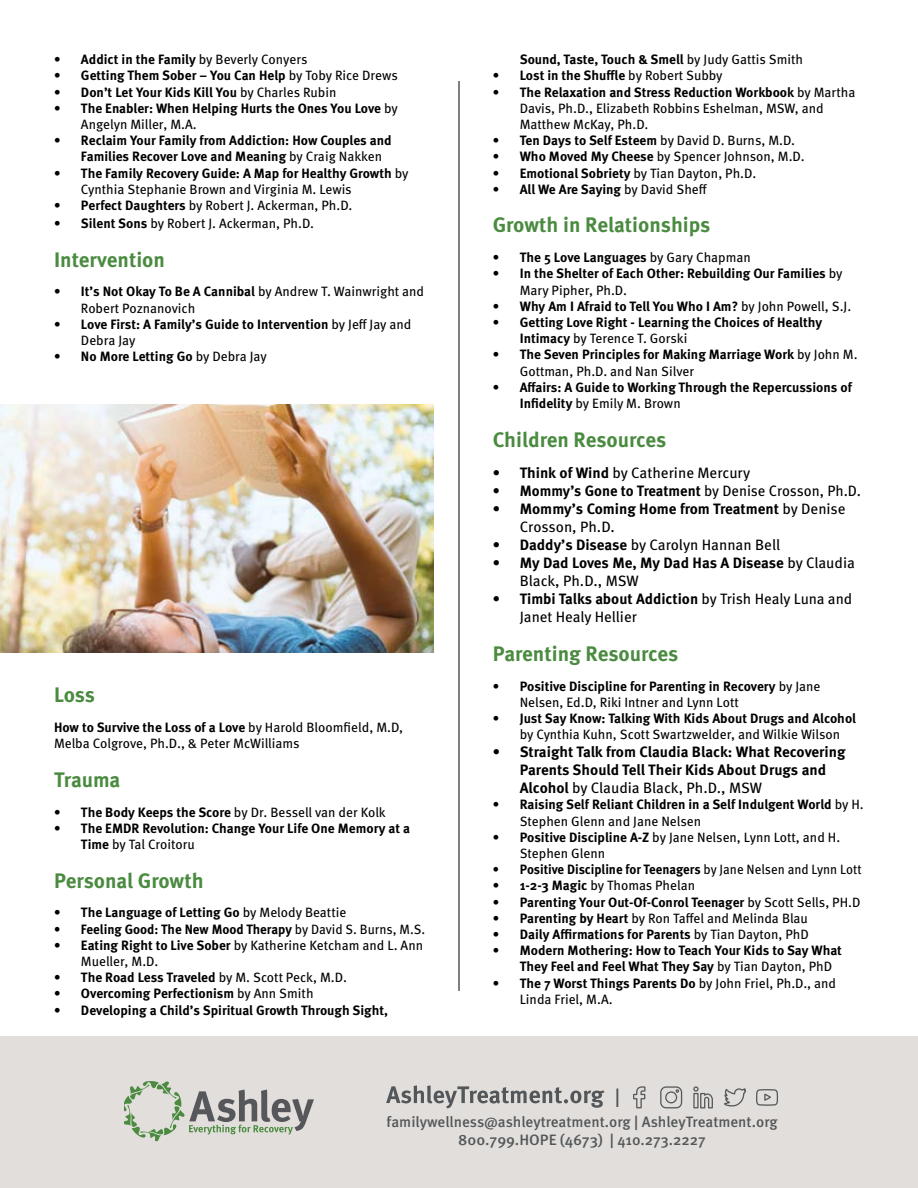
<style>
.page{position:relative;width:918px;height:1188px;background:#fff}
.page>*{position:absolute;margin:0;border:0;box-sizing:border-box;transform-origin:0 0}
.t1{font:700 21px "Meta OT";color:#4a8b40}
.t2{font:700 15px/18px "Meta OT";color:#000}
.t3{font:15px/18px "Meta OT";color:#000}
.t4{font:500 15px/18px "Meta OT";color:#53575a;text-align:center;scale:1.04 1}
.t5{font:700 13.5px/16.2px "Meta OT";color:#000}
.t6{font:13.5px/16.2px "Meta OT";color:#000}
.t7{font:700 13.5px "Meta OT";color:#000;scale:.95 1}
.t8{font:700 13.5px "Meta OT";color:#000;scale:.96 1}
.s1{font-weight:400}
.s2{font-weight:700}
</style>
<div class="page">
<div style="left:0;top:1037px;width:918px;height:151px;background:#e2dedb"></div>
<svg style="left:124px;top:1081px;width:190px;height:60px"></svg>
<svg style="left:724px;top:1088px;width:22px;height:19px"></svg>
<svg style="left:660px;top:1086px;width:22px;height:22px"></svg>
<svg style="left:756px;top:1089px;width:22px;height:17px"></svg>
<svg style="left:633px;top:1086px;width:13px;height:22px"></svg>
<svg style="left:693px;top:1086px;width:20px;height:22px"></svg>
<svg style="left:386px;top:1085px;width:232px;height:23px"></svg>
<hr style="left:458px;top:81px;width:2px;height:910px;background:#53575a">
<img style="left:0;top:404px;width:433px;height:248px">
<p class="t5" style="left:54px;top:52px;width:255px">• Addict in the Family <span class="s1">by Beverly Conyers</span></p>
<p class="t5" style="left:54px;top:68px;width:345px">• Getting Them Sober – You Can Help <span class="s1">by Toby Rice Drews</span></p>
<p class="t5" style="left:54px;top:84px;width:284px">• Don’t Let Your Kids Kill You <span class="s1">by Charles Rubin</span></p>
<p class="t5" style="left:81px;top:100px;width:319px;text-indent:-27px">• The Enabler: When Helping Hurts the Ones You Love <span class="s1">by<br>Angelyn Miller, M.A.</span></p>
<p class="t5" style="left:81px;top:133px;width:312px;text-indent:-27px">• Reclaim Your Family from Addiction: How Couples and<br>Families Recover Love and Meaning <span class="s1">by Craig Nakken</span></p>
<p class="t5" style="left:81px;top:165px;width:329px;text-indent:-27px">• The Family Recovery Guide: A Map for Healthy Growth <span class="s1">by<br>Cynthia Stephanie Brown and Virginia M. Lewis</span></p>
<p class="t6" style="left:54px;top:198px;width:300px"><span class="s2">• Perfect Daughters</span> by Robert J. Ackerman, Ph.D.</p>
<p class="t6" style="left:54px;top:216px;width:262px"><span class="s2">• Silent Sons</span> by Robert J. Ackerman, Ph.D.</p>
<h1 class="t1" style="left:54px;top:247px;width:113px">Intervention</h1>
<p class="t6" style="left:81px;top:284px;width:345px;text-indent:-27px"><span class="s2">• It’s Not Okay To Be A Cannibal</span> by Andrew T. Wainwright and<br>Robert Poznanovich</p>
<p class="t5" style="left:81px;top:316px;width:332px;text-indent:-27px">• Love First: A Family’s Guide to Intervention <span class="s1">by Jeff Jay and<br>Debra Jay</span></p>
<p class="t5" style="left:54px;top:349px;width:214px">• No More Letting Go <span class="s1">by Debra Jay</span></p>
<h1 class="t1" style="left:54px;top:682px;width:43px">Loss</h1>
<p class="t6" style="left:54px;top:720px;width:351px"><span class="s2">How to Survive the Loss of a Love</span> by Harold Bloomfield, M.D,<br>Melba Colgrove, Ph.D., &amp; Peter McWilliams</p>
<h1 class="t1" style="left:54px;top:767px;width:68px">Trauma</h1>
<p class="t6" style="left:54px;top:804px;width:333px"><span class="s2">• The Body Keeps the Score</span> by Dr. Bessell van der Kolk</p>
<p class="t5" style="left:81px;top:820px;width:331px;text-indent:-27px">• The EMDR Revolution: Change Your Life One Memory at a<br>Time <span class="s1">by Tal Croitoru</span></p>
<h1 class="t1" style="left:54px;top:868px;width:151px">Personal Growth</h1>
<p class="t5" style="left:54px;top:905px;width:294px">• The Language of Letting Go <span class="s1">by Melody Beattie</span></p>
<p class="t8" style="left:54px;top:921px;width:388px">• Feeling Good: The New Mood Therapy <span class="s1">by David S. Burns, M.S.</span></p>
<p class="t6" style="left:81px;top:937px;width:344px;text-indent:-27px"><span class="s2">• Eating Right to Live Sober</span> by Katherine Ketcham and L. Ann<br>Mueller, M.D.</p>
<p class="t5" style="left:54px;top:970px;width:294px">• The Road Less Traveled <span class="s1">by M. Scott Peck, M.D.</span></p>
<p class="t5" style="left:54px;top:986px;width:261px">• Overcoming Perfectionism <span class="s1">by Ann Smith</span></p>
<p class="t5" style="left:54px;top:1002px;width:336px">• Developing a Child’s Spiritual Growth Through Sight,</p>
<p class="t5" style="left:520px;top:52px;width:285px">Sound, Taste, Touch &amp; Smell <span class="s1">by Judy Gattis Smith</span></p>
<p class="t5" style="left:493px;top:68px;width:231px">• Lost in the Shuffle <span class="s1">by Robert Subby</span></p>
<p class="t6" style="left:520px;top:84px;width:337px;text-indent:-27px"><span class="s2">• The Relaxation and Stress Reduction Workbook</span> by Martha<br>Davis, Ph.D., Elizabeth Robbins Eshelman, MSW, and<br>Matthew McKay, Ph.D.</p>
<p class="t5" style="left:493px;top:133px;width:304px">• Ten Days to Self Esteem <span class="s1">by David D. Burns, M.D.</span></p>
<p class="t6" style="left:493px;top:149px;width:313px"><span class="s2">• Who Moved My Cheese</span> by Spencer Johnson, M.D.</p>
<p class="t5" style="left:493px;top:165px;width:265px">• Emotional Sobriety <span class="s1">by Tian Dayton, Ph.D.</span></p>
<p class="t5" style="left:493px;top:181px;width:216px">• All We Are Saying <span class="s1">by David Sheff</span></p>
<h1 class="t1" style="left:493px;top:213px;width:219px">Growth in Relationships</h1>
<p class="t5" style="left:493px;top:250px;width:259px">• The 5 Love Languages <span class="s1">by Gary Chapman</span></p>
<p class="t5" style="left:520px;top:266px;width:324px;text-indent:-27px">• In the Shelter of Each Other: Rebuilding Our Families <span class="s1">by<br>Mary Pipher, Ph.D.</span></p>
<p class="t5" style="left:493px;top:298px;width:360px">• Why Am I Afraid to Tell You Who I Am? <span class="s1">by John Powell, S.J.</span></p>
<p class="t5" style="left:520px;top:315px;width:304px;text-indent:-27px">• Getting Love Right - Learning the Choices of Healthy<br>Intimacy <span class="s1">by Terence T. Gorski</span></p>
<p class="t5" style="left:520px;top:347px;width:339px;text-indent:-27px">• The Seven Principles for Making Marriage Work <span class="s1">by John M.<br>Gottman, Ph.D. and Nan Silver</span></p>
<p class="t5" style="left:520px;top:379px;width:334px;text-indent:-27px">• Affairs: A Guide to Working Through the Repercussions of<br>Infidelity <span class="s1">by Emily M. Brown</span></p>
<h1 class="t1" style="left:493px;top:427px;width:175px">Children Resources</h1>
<p class="t3" style="left:493px;top:464px;width:259px"><span class="s2">• Think of Wind</span> by Catherine Mercury</p>
<p class="t2" style="left:493px;top:482px;width:370px">• Mommy’s Gone to Treatment <span class="s1">by Denise Crosson, Ph.D.</span></p>
<p class="t2" style="left:520px;top:500px;width:327px;text-indent:-27px">• Mommy’s Coming Home from Treatment <span class="s1">by Denise<br>Crosson, Ph.D.</span></p>
<p class="t3" style="left:493px;top:536px;width:289px"><span class="s2">• Daddy’s Disease</span> by Carolyn Hannan Bell</p>
<p class="t2" style="left:520px;top:554px;width:337px;text-indent:-27px">• My Dad Loves Me, My Dad Has A Disease <span class="s1">by Claudia<br>Black, Ph.D., MSW</span></p>
<p class="t3" style="left:520px;top:590px;width:334px;text-indent:-27px"><span class="s2">• Timbi Talks about Addiction</span> by Trish Healy Luna and<br>Janet Healy Hellier</p>
<h1 class="t1" style="left:493px;top:641px;width:187px">Parenting Resources</h1>
<p class="t5" style="left:520px;top:678px;width:302px;text-indent:-27px">• Positive Discipline for Parenting in Recovery <span class="s1">by Jane<br>Nelsen, Ed.D, Riki Intner and Lynn Lott</span></p>
<p class="t5" style="left:493px;top:711px;width:365px">• Just Say Know: Talking With Kids About Drugs and Alcohol</p>
<p class="t6" style="left:520px;top:727px;width:322px">by Cynthia Kuhn, Scott Swartzwelder, and Wilkie Wilson</p>
<p class="t2" style="left:520px;top:743px;width:327px;text-indent:-27px">• Straight Talk from Claudia Black: What Recovering<br>Parents Should Tell Their Kids About Drugs and<br>Alcohol <span class="s1">by Claudia Black, Ph.D., MSW</span></p>
<p class="t5" style="left:520px;top:797px;width:346px;text-indent:-27px">• Raising Self Reliant Children in a Self Indulgent World <span class="s1">by H.<br>Stephen Glenn and Jane Nelsen</span></p>
<p class="t6" style="left:520px;top:829px;width:322px;text-indent:-27px"><span class="s2">• Positive Discipline A-Z</span> by Jane Nelsen, Lynn Lott, and H.<br>Stephen Glenn</p>
<p class="t7" style="left:493px;top:861px;width:390px">• Positive Discipline for Teenagers <span class="s1">by Jane Nelsen and Lynn Lott</span></p>
<p class="t6" style="left:493px;top:878px;width:204px"><span class="s2">• 1-2-3 Magic</span> by Thomas Phelan</p>
<p class="t5" style="left:493px;top:894px;width:369px">• Parenting Your Out-Of-Conrol Teenager <span class="s1">by Scott Sells, PH.D</span></p>
<p class="t6" style="left:493px;top:910px;width:317px"><span class="s2">• Parenting by Heart</span> by Ron Taffel and Melinda Blau</p>
<p class="t5" style="left:493px;top:927px;width:318px">• Daily Affirmations for Parents <span class="s1">by Tian Dayton, PhD</span></p>
<p class="t5" style="left:520px;top:943px;width:324px;text-indent:-27px">• Modern Mothering: How to Teach Your Kids to Say What<br>They Feel and Feel What They Say <span class="s1">by Tian Dayton, PhD</span></p>
<p class="t6" style="left:520px;top:975px;width:318px;text-indent:-27px"><span class="s2">• The 7 Worst Things Parents Do</span> by John Friel, Ph.D., and<br>Linda Friel, M.A.</p>
<p class="t4" style="left:386px;top:1113px;width:378px">familywellness@ashleytreatment.org | AshleyTreatment.org<br>800.799.HOPE (4673) | 410.273.2227</p>
</div>
